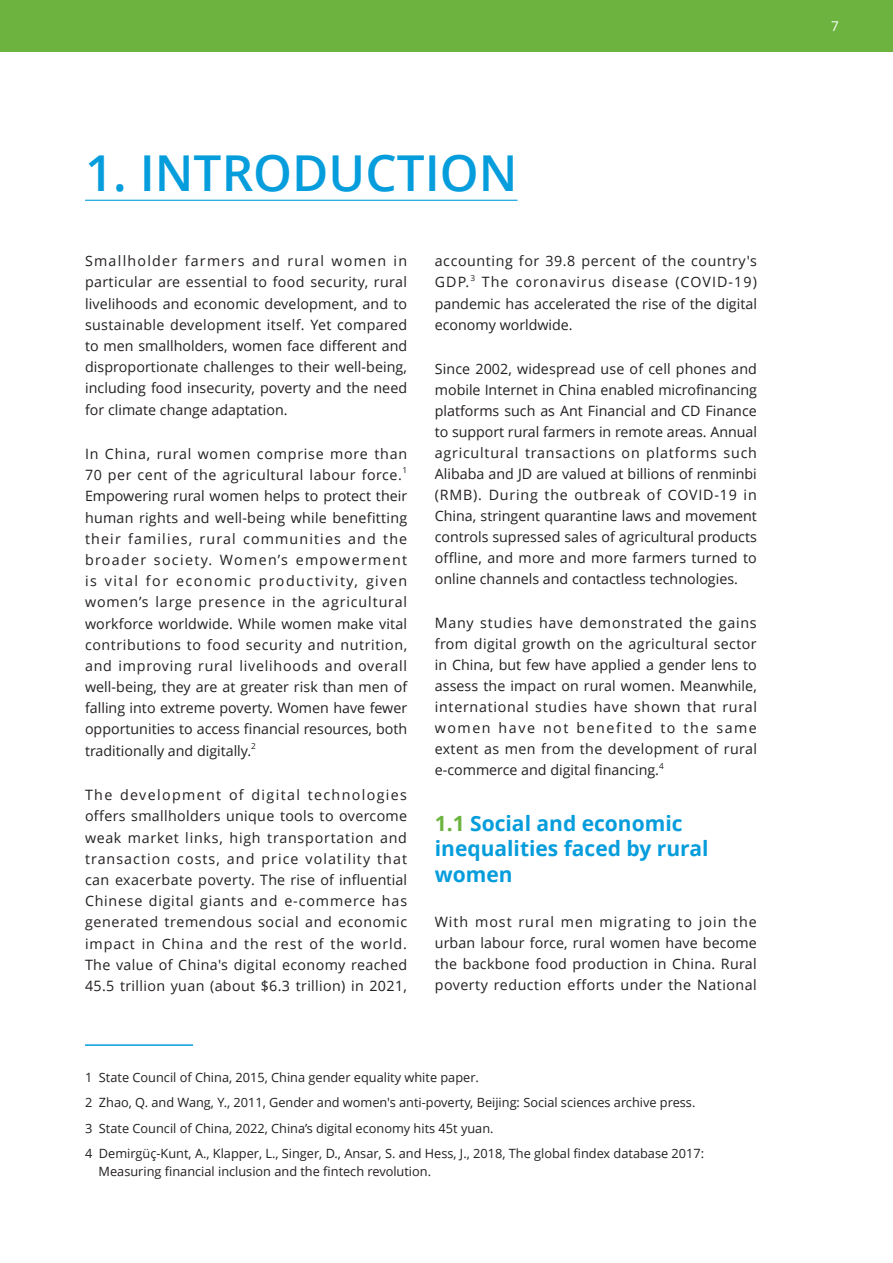
<style>
.page{position:relative;width:893px;height:1263px;background:#fff}
.page>*{position:absolute;margin:0;border:0;box-sizing:border-box;transform-origin:0 0}
.大标题{font:600 49.5px "Open Sans";color:#069ddc}
._1_1{font:700 21px/25.5px "Open Sans";color:#069ddc}
.t1{font:14.25px/21.1px "Open Sans";letter-spacing:.01em;color:#231f20;text-align:justify}
.t2{font:14.25px/21.1px "Open Sans";letter-spacing:.04em;color:#231f20}
.t3{font:13.5px "Open Sans";color:#fff}
.脚注{font:12.75px/18px "Open Sans";color:#231f20}
.t4{font:8.25px "Open Sans";color:#231f20}
.s1{color:#6cb43f}
</style>
<div class="page">
<div style="left:0;top:0;width:893px;height:51px;background:#6cb43f"></div>
<hr style="left:85px;top:200px;width:433px;height:1px;background:#069ddc">
<hr style="left:85px;top:1044px;width:108px;height:2px;background:#069ddc">
<p class="大标题" style="left:85px;top:139px;width:434px">1. INTRODUCTION</p>
<p class="t1" style="left:85px;top:250px;width:324px">Smallholder farmers and rural women in particular are essential to food security, rural livelihoods and economic development, and to sustainable development itself. Yet compared to men smallholders, women face different and disproportionate challenges to their well-being, including food insecurity, poverty and the need for climate change adaptation.</p>
<p class="t2" style="left:85px;top:443px;width:324px">In China, rural women comprise more than<br>70 per cent of the agricultural labour force.</p>
<p class="t4" style="left:402px;top:465px;width:6px">1</p>
<p class="t1" style="left:85px;top:485px;width:324px">Empowering rural women helps to protect their human rights and well-being while benefitting their families, rural communities and the broader society. Women’s empowerment is vital for economic productivity, given women’s large presence in the agricultural workforce worldwide. While women make vital contributions to food security and nutrition, and improving rural livelihoods and overall well-being, they are at greater risk than men of falling into extreme poverty. Women have fewer opportunities to access financial resources, both traditionally and digitally.</p>
<p class="t4" style="left:251px;top:740px;width:6px">2</p>
<p class="t1" style="left:85px;top:784px;width:324px">The development of digital technologies offers smallholders unique tools to overcome weak market links, high transportation and transaction costs, and price volatility that can exacerbate poverty. The rise of influential Chinese digital giants and e-commerce has generated tremendous social and economic impact in China and the rest of the world.<br>The value of China's digital economy reached 45.5 trillion yuan (about $6.3 trillion) in 2021,</p>
<p class="t2" style="left:435px;top:250px;width:324px">accounting for 39.8 percent of the country's<br>GDP.</p>
<p class="t4" style="left:470px;top:272px;width:6px">3</p>
<p class="t1" style="left:435px;top:271px;width:324px;text-indent:47px">The coronavirus disease (COVID-19) pandemic has accelerated the rise of the digital economy worldwide.</p>
<p class="t1" style="left:435px;top:358px;width:324px">Since 2002, widespread use of cell phones and mobile Internet in China enabled microfinancing platforms such as Ant Financial and CD Finance to support rural farmers in remote areas. Annual agricultural transactions on platforms such Alibaba and JD are valued at billions of renminbi (RMB). During the outbreak of COVID-19 in China, stringent quarantine laws and movement controls supressed sales of agricultural products offline, and more and more farmers turned to online channels and contactless technologies.</p>
<p class="t1" style="left:435px;top:612px;width:324px">Many studies have demonstrated the gains from digital growth on the agricultural sector in China, but few have applied a gender lens to assess the impact on rural women. Meanwhile, international studies have shown that rural women have not benefited to the same extent as men from the development of rural e-commerce and digital financing.</p>
<p class="t4" style="left:659px;top:760px;width:6px">4</p>
<p class="_1_1" style="left:435px;top:810px;width:275px"><span class="s1">1.1</span> Social and economic inequalities faced by rural women</p>
<p class="t1" style="left:435px;top:911px;width:324px">With most rural men migrating to join the urban labour force, rural women have become the backbone food production in China. Rural poverty reduction efforts under the National</p>
<p class="脚注" style="left:85px;top:1067px;width:395px">1 State Council of China, 2015, China gender equality white paper.</p>
<p class="脚注" style="left:85px;top:1093px;width:612px">2 Zhao, Q. and Wang, Y., 2011, Gender and women's anti-poverty, Beijing: Social sciences archive press.</p>
<p class="脚注" style="left:85px;top:1119px;width:410px">3 State Council of China, 2022, China’s digital economy hits 45t yuan.</p>
<p class="脚注" style="left:99px;top:1144px;width:607px;text-indent:-14px">4 Demirgüç-Kunt, A., Klapper, L., Singer, D., Ansar, S. and Hess, J., 2018, The global findex database 2017:<br>Measuring financial inclusion and the fintech revolution.</p>
<p class="t3" style="left:831px;top:16px;width:9px">7</p>
</div>
